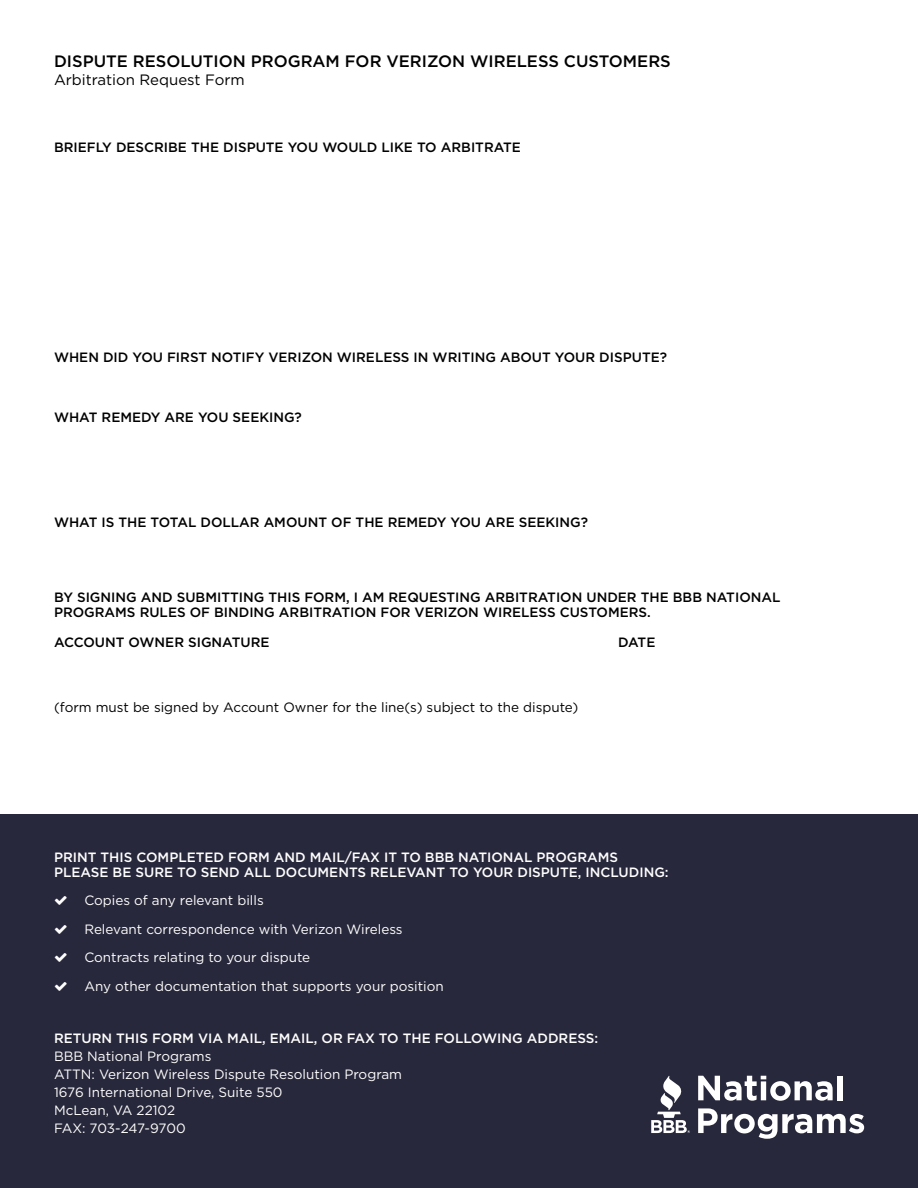
<style>
.page{position:relative;width:918px;height:1188px;background:#fff}
.page>*{position:absolute;margin:0;border:0;box-sizing:border-box;transform-origin:0 0}
.t1{font:500 16.5px "Gotham";color:#000}
.t2{font:15px "Gotham";color:#000}
.t3{font:500 13.5px/15px "Gotham";color:#000}
.t4{font:13.5px "Gotham";color:#fff}
.t5{font:500 13.5px "Gotham";color:#fff}
.t6{font:13.5px "Gotham";color:#000}
.t7{font:13.5px "Gotham";letter-spacing:-.02em;color:#fff}
</style>
<div class="page">
<div style="left:0;top:814px;width:918px;height:374px;background:#28283c"></div>
<svg style="left:698px;top:1076px;width:135px;height:25px"></svg>
<div style="left:837px;top:1076px;width:6px;height:24px;background:#fff"></div>
<svg style="left:698px;top:1108px;width:166px;height:31px"></svg>
<svg style="left:651px;top:1076px;width:39px;height:57px"></svg>
<p class="t1" style="left:54px;top:51px;width:618px">DISPUTE RESOLUTION PROGRAM FOR VERIZON WIRELESS CUSTOMERS</p>
<p class="t2" style="left:54px;top:70px;width:192px">Arbitration Request Form</p>
<p class="t3" style="left:54px;top:140px;width:469px">BRIEFLY DESCRIBE THE DISPUTE YOU WOULD LIKE TO ARBITRATE</p>
<p class="t3" style="left:54px;top:350px;width:615px">WHEN DID YOU FIRST NOTIFY VERIZON WIRELESS IN WRITING ABOUT YOUR DISPUTE?</p>
<p class="t3" style="left:54px;top:410px;width:249px">WHAT REMEDY ARE YOU SEEKING?</p>
<p class="t3" style="left:54px;top:515px;width:536px">WHAT IS THE TOTAL DOLLAR AMOUNT OF THE REMEDY YOU ARE SEEKING?</p>
<p class="t3" style="left:54px;top:590px;width:728px">BY SIGNING AND SUBMITTING THIS FORM, I AM REQUESTING ARBITRATION UNDER THE BBB NATIONAL<br>PROGRAMS RULES OF BINDING ARBITRATION FOR VERIZON WIRELESS CUSTOMERS.</p>
<p class="t3" style="left:54px;top:635px;width:217px">ACCOUNT OWNER SIGNATURE</p>
<p class="t3" style="left:618px;top:635px;width:39px">DATE</p>
<p class="t6" style="left:54px;top:698px;width:526px">(form must be signed by Account Owner for the line(s) subject to the dispute)</p>
<p class="t5" style="left:54px;top:848px;width:566px">PRINT THIS COMPLETED FORM AND MAIL/FAX IT TO BBB NATIONAL PROGRAMS</p>
<p class="t5" style="left:54px;top:863px;width:616px">PLEASE BE SURE TO SEND ALL DOCUMENTS RELEVANT TO YOUR DISPUTE, INCLUDING:</p>
<p class="t4" style="left:84px;top:892px;width:181px">Copies of any relevant bills</p>
<p class="t4" style="left:84px;top:920px;width:320px">Relevant correspondence with Verizon Wireless</p>
<p class="t4" style="left:84px;top:949px;width:227px">Contracts relating to your dispute</p>
<p class="t4" style="left:84px;top:977px;width:361px">Any other documentation that supports your position</p>
<p class="t5" style="left:54px;top:1029px;width:546px">RETURN THIS FORM VIA MAIL, EMAIL, OR FAX TO THE FOLLOWING ADDRESS:</p>
<p class="t4" style="left:54px;top:1047px;width:159px">BBB National Programs</p>
<p class="t4" style="left:54px;top:1065px;width:350px">ATTN: Verizon Wireless Dispute Resolution Program</p>
<p class="t4" style="left:54px;top:1083px;width:230px">1676 International Drive, Suite 550</p>
<p class="t4" style="left:54px;top:1101px;width:123px">McLean, VA 22102</p>
<p class="t7" style="left:54px;top:1119px;width:133px">FAX: 703-247-9700</p>
</div>
